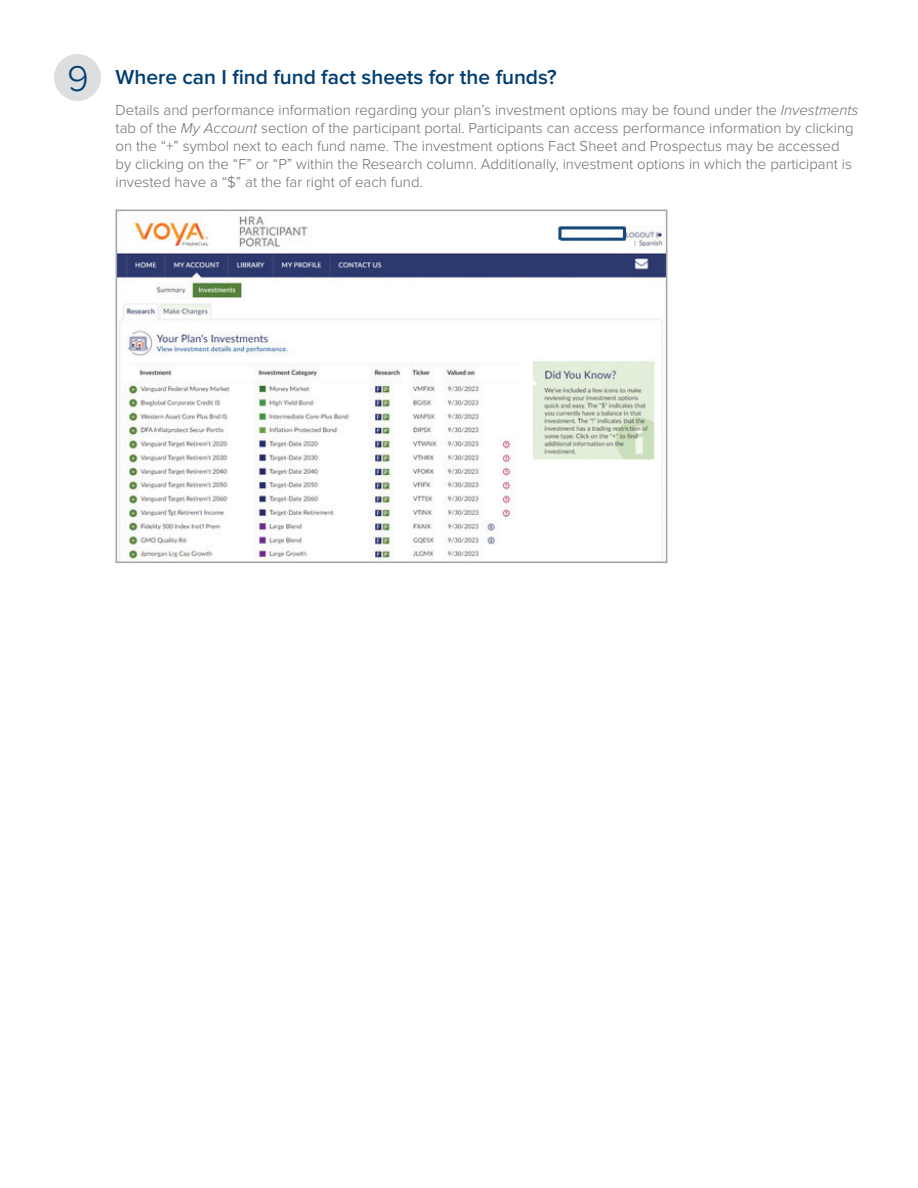
<style>
.page{position:relative;width:918px;height:1188px;background:#fff}
.page>*{position:absolute;margin:0;border:0;box-sizing:border-box;transform-origin:0 0}
.t1{font:300 37.2px "Proxima Nova";color:#003d71}
.t2{font:600 21px "Proxima Nova";color:#003d71}
.t3{font:300 15px/18px "Proxima Nova";color:#6c6d70}
.s1{font-style:italic}
</style>
<div class="page">
<img style="left:119px;top:213px;width:545px;height:347px">
<div style="left:116px;top:210px;width:551px;height:353px;border:2px solid #a4a4a6"></div>
<div style="left:54px;top:54px;width:47px;height:47px;background:#dddee0;border-radius:50%"></div>
<p class="t1" style="left:67px;top:57px;width:23px">9</p>
<p class="t2" style="left:116px;top:65px;width:443px">Where can I find fund fact sheets for the funds?</p>
<p class="t3" style="left:116px;top:101px;width:744px">Details and performance information regarding your plan’s investment options may be found under the <span class="s1">Investments </span>tab of the <span class="s1">My Account</span> section of the participant portal. Participants can access performance information by clicking on the “+” symbol next to each fund name. The investment options Fact Sheet and Prospectus may be accessed by clicking on the “F” or “P” within the Research column. Additionally, investment options in which the participant is invested have a “$” at the far right of each fund.</p>
</div>
